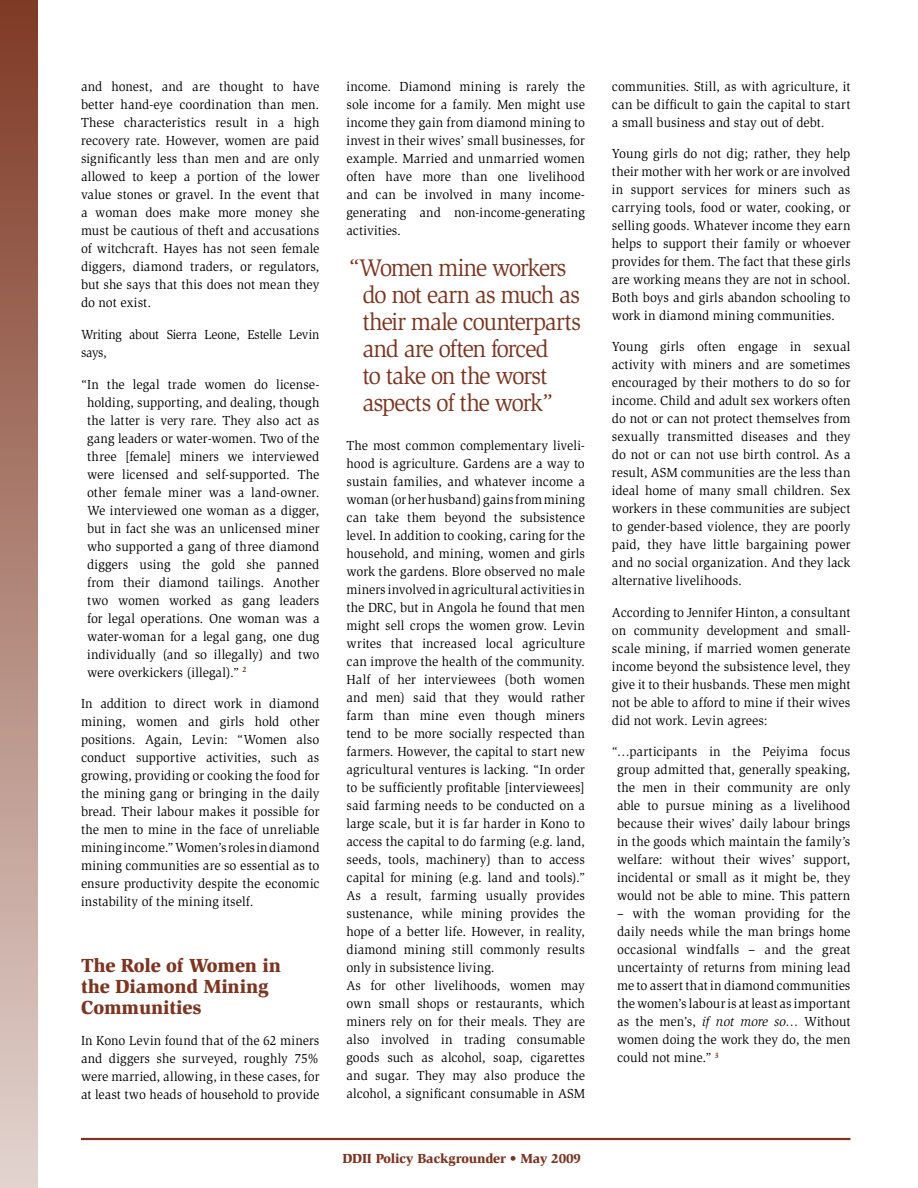
<style>
.page{position:relative;width:918px;height:1188px;background:#fff}
.page>*{position:absolute;margin:0;border:0;box-sizing:border-box;transform-origin:0 0}
.t1{font:24.75px/27px "Slimbach Std";letter-spacing:-.055em;color:#7c3520;scale:.96 1}
.t2{font:900 19.5px/21px "Slimbach";letter-spacing:-.01em;color:#7c3520}
.t3{font:13.5px/18px "Slimbach Std";letter-spacing:.005em;color:#000;text-align:justify;scale:.96 1}
.t4{font:13.5px/18px "Slimbach Std";letter-spacing:-.015em;color:#000;scale:.93 1}
.t5{font:900 13.5px "Slimbach";letter-spacing:-.01em;color:#7c3520}
.s1{font-style:italic}
</style>
<div class="page">
<div style="left:0;top:0;width:37px;height:1188px;background:linear-gradient(to bottom,#7f3a25,#e3d4cf)"></div>
<hr style="left:81px;top:1138px;width:769px;height:2px;background:#7c3520">
<p class="t3" style="left:81px;top:77px;width:250px">and honest, and are thought to have better hand-eye coordination than men.<br>These characteristics result in a high recovery rate. However, women are paid significantly less than men and are only allowed to keep a portion of the lower value stones or gravel. In the event that a woman does make more money she must be cautious of theft and accusations of witchcraft. Hayes has not seen female diggers, diamond traders, or regulators, but she says that this does not mean they do not exist.</p>
<p class="t4" style="left:81px;top:326px;width:258px">Writing about Sierra Leone, Estelle Levin says,</p>
<p class="t3" style="left:87px;top:375px;width:244px;text-indent:-6px">“In the legal trade women do license&shy;holding, supporting, and dealing, though the latter is very rare. They also act as gang leaders or water-women. Two of the three [female] miners we interviewed were licensed and self-supported. The other female miner was a land-owner.<br>We interviewed one woman as a digger, but in fact she was an unlicensed miner who supported a gang of three diamond diggers using the gold she panned from their diamond tailings. Another two women worked as gang leaders for legal operations. One woman was a water-woman for a legal gang, one dug individually (and so illegally) and two were overkickers (illegal).” <sup>2</sup></p>
<p class="t3" style="left:81px;top:695px;width:250px">In addition to direct work in diamond mining, women and girls hold other positions. Again, Levin: “Women also conduct supportive activities, such as growing, providing or cooking the food for the mining gang or bringing in the daily bread. Their labour makes it possible for the men to mine in the face of unreliable mining income.” Women’s roles in diamond mining communities are so essential as to ensure productivity despite the economic instability of the mining itself.</p>
<h2 class="t2" style="left:81px;top:954px;width:202px">The Role of Women in the Diamond Mining<br>Communities</h2>
<p class="t3" style="left:81px;top:1032px;width:250px">In Kono Levin found that of the 62 miners and diggers she surveyed, roughly 75% were married, allowing, in these cases, for at least two heads of household to provide</p>
<p class="t3" style="left:346px;top:77px;width:250px">income. Diamond mining is rarely the sole income for a family. Men might use income they gain from diamond mining to invest in their wives’ small businesses, for example. Married and unmarried women often have more than one livelihood and can be involved in many income&shy;generating and non-income-generating activities.</p>
<h1 class="t1" style="left:362px;top:255px;width:229px;text-indent:-13px">“Women mine workers do not earn as much as their male counterparts and are often forced<br>to take on the worst aspects of the work”</h1>
<p class="t3" style="left:346px;top:437px;width:250px;text-align:left">The most common complementary liveli&shy;hood is agriculture. Gardens are a way to sustain families, and whatever income a woman (or her husband) gains from mining can take them beyond the subsistence level. In addition to cooking, caring for the household, and mining, women and girls work the gardens. Blore observed no male miners involved in agricultural activities in the DRC, but in Angola he found that men might sell crops the women grow. Levin writes that increased local agriculture can improve the health of the community.<br>Half of her interviewees (both women and men) said that they would rather farm than mine even though miners tend to be more socially respected than farmers. However, the capital to start new agricultural ventures is lacking. “In order to be sufficiently profitable [interviewees] said farming needs to be conducted on a large scale, but it is far harder in Kono to access the capital to do farming (e.g. land, seeds, tools, machinery) than to access capital for mining (e.g. land and tools).” As a result, farming usually provides sustenance, while mining provides the hope of a better life. However, in reality, diamond mining still commonly results only in subsistence living.<br>As for other livelihoods, women may own small shops or restaurants, which miners rely on for their meals. They are also involved in trading consumable goods such as alcohol, soap, cigarettes and sugar. They may also produce the alcohol, a significant consumable in ASM</p>
<p class="t5" style="left:342px;top:1150px;width:240px">DDII Policy Backgrounder • May 2009</p>
<p class="t3" style="left:612px;top:77px;width:250px">communities. Still, as with agriculture, it can be difficult to gain the capital to start a small business and stay out of debt.</p>
<p class="t3" style="left:612px;top:145px;width:250px">Young girls do not dig; rather, they help their mother with her work or are involved in support services for miners such as carrying tools, food or water, cooking, or selling goods. Whatever income they earn helps to support their family or whoever provides for them. The fact that these girls are working means they are not in school.<br>Both boys and girls abandon schooling to work in diamond mining communities.</p>
<p class="t3" style="left:612px;top:338px;width:250px">Young girls often engage in sexual activity with miners and are sometimes encouraged by their mothers to do so for income. Child and adult sex workers often do not or can not protect themselves from sexually transmitted diseases and they do not or can not use birth control. As a result, ASM communities are the less than ideal home of many small children. Sex workers in these communities are subject to gender-based violence, they are poorly paid, they have little bargaining power and no social organization. And they lack alternative livelihoods.</p>
<p class="t3" style="left:612px;top:603px;width:250px">According to Jennifer Hinton, a consultant on community development and small&shy;scale mining, if married women generate income beyond the subsistence level, they give it to their husbands. These men might not be able to afford to mine if their wives did not work. Levin agrees:</p>
<p class="t3" style="left:612px;top:743px;width:250px;text-align:center">“…participants in the Peiyima focus group admitted that, generally speaking, the men in their community are only able to pursue mining as a livelihood because their wives’ daily labour brings in the goods which maintain the family’s welfare: without their wives’ support, incidental or small as it might be, they would not be able to mine. This pattern</p>
<p class="t3" style="left:617px;top:905px;width:245px">– with the woman providing for the daily needs while the man brings home occasional windfalls – and the great uncertainty of returns from mining lead me to assert that in diamond communities the women’s labour is at least as important as the men’s, <span class="s1">if not more so</span>… Without women doing the work they do, the men could not mine.” <sup>3</sup></p>
</div>
